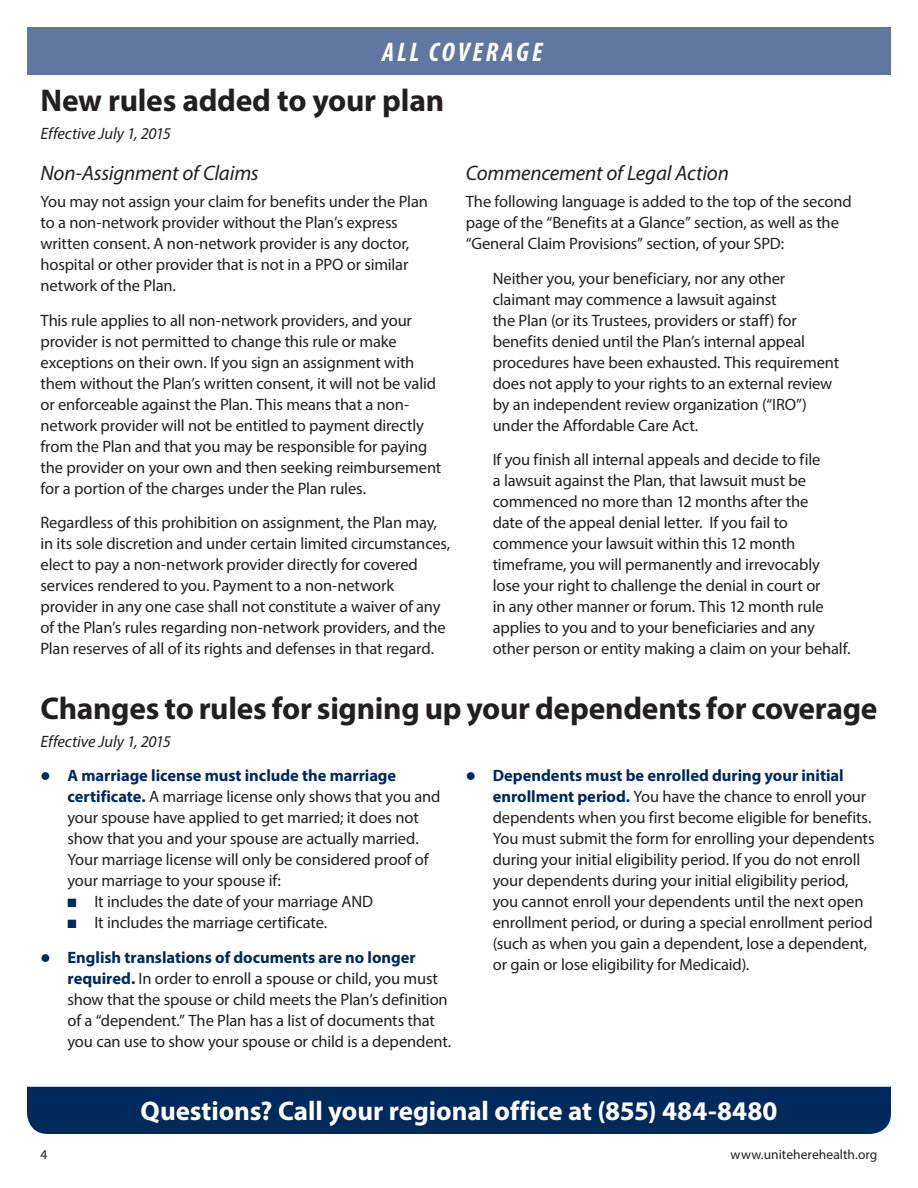
<style>
.page{position:relative;width:918px;height:1188px;background:#fff}
.page>*{position:absolute;margin:0;border:0;box-sizing:border-box;transform-origin:0 0}
.t1{font:700 31.5px "Myriad Pro";letter-spacing:-.01em;color:#231f20}
.t2{font:700 27px "Myriad Pro";letter-spacing:-.005em;color:#fff}
.t3{font:italic 700 condensed 27px "Myriad Pro";letter-spacing:.11em;color:#fff}
.t4{font:italic 21px "Myriad Pro";letter-spacing:-.01em;color:#231f20}
.t5{font:16.5px/21px "Myriad Pro";letter-spacing:-.01em;color:#231f20}
.t6{font:700 16.5px/34.5px "Myriad Pro";letter-spacing:-.005em;color:#00295c}
.t7{font:italic 16.5px "Myriad Pro";letter-spacing:-.005em;color:#231f20}
.t8{font:13.5px "Myriad Pro";letter-spacing:.005em;color:#231f20}
.s1{font-weight:700;color:#00295c}
.s2{color:#00295c}
.s3{font-weight:400;color:#231f20}
</style>
<div class="page">
<div style="left:27px;top:1087px;width:864px;height:47px;background:#00295c"></div>
<div style="left:27px;top:27px;width:864px;height:47px;background:#60779f"></div>
<h2 class="t3" style="left:382px;top:35px;width:162px">ALL COVERAGE</h2>
<h1 class="t1" style="left:40px;top:80px;width:405px">New rules added to your plan</h1>
<p class="t7" style="left:40px;top:123px;width:132px">Effective July 1, 2015</p>
<p class="t4" style="left:40px;top:160px;width:220px">Non-Assignment of Claims</p>
<p class="t5" style="left:40px;top:191px;width:389px">You may not assign your claim for benefits under the Plan to a non-network provider without the Plan’s express written consent. A non-network provider is any doctor, hospital or other provider that is not in a PPO or similar network of the Plan.</p>
<p class="t5" style="left:40px;top:310px;width:402px">This rule applies to all non-network providers, and your provider is not permitted to change this rule or make exceptions on their own. If you sign an assignment with them without the Plan’s written consent, it will not be valid or enforceable against the Plan. This means that a non&shy;network provider will not be entitled to payment directly from the Plan and that you may be responsible for paying the provider on your own and then seeking reimbursement for a portion of the charges under the Plan rules.</p>
<p class="t5" style="left:40px;top:512px;width:411px">Regardless of this prohibition on assignment, the Plan may, in its sole discretion and under certain limited circumstances, elect to pay a non-network provider directly for covered services rendered to you. Payment to a non-network provider in any one case shall not constitute a waiver of any of the Plan’s rules regarding non-network providers, and the Plan reserves of all of its rights and defenses in that regard.</p>
<p class="t4" style="left:466px;top:160px;width:265px">Commencement of Legal Action</p>
<p class="t5" style="left:466px;top:191px;width:387px">The following language is added to the top of the second page of the “Benefits at a Glance” section, as well as the “General Claim Provisions” section, of your SPD:</p>
<p class="t5" style="left:493px;top:268px;width:348px">Neither you, your beneficiary, nor any other claimant may commence a lawsuit against<br>the Plan (or its Trustees, providers or staff) for benefits denied until the Plan’s internal appeal procedures have been exhausted. This requirement does not apply to your rights to an external review by an independent review organization (“IRO”) under the Affordable Care Act.</p>
<p class="t5" style="left:493px;top:449px;width:359px">If you finish all internal appeals and decide to file<br>a lawsuit against the Plan, that lawsuit must be commenced no more than 12 months after the<br>date of the appeal denial letter. If you fail to commence your lawsuit within this 12 month timeframe, you will permanently and irrevocably lose your right to challenge the denial in court or<br>in any other manner or forum. This 12 month rule applies to you and to your beneficiaries and any other person or entity making a claim on your behalf.</p>
<h1 class="t1" style="left:40px;top:688px;width:838px">Changes to rules for signing up your dependents for coverage</h1>
<p class="t7" style="left:40px;top:731px;width:132px">Effective July 1, 2015</p>
<p class="t5" style="left:68px;top:765px;width:375px"><span class="s1">A marriage license must include the marriage certificate.</span> A marriage license only shows that you and your spouse have applied to get married; it does not show that you and your spouse are actually married.<br>Your marriage license will only be considered proof of your marriage to your spouse if:</p>
<p class="t5" style="left:67px;top:891px;width:307px"><span class="s2">■</span> It includes the date of your marriage AND</p>
<p class="t6" style="left:67px;top:905px;width:350px">■ <span class="s3">It includes the marriage certificate.<br></span>English translations of documents are no longer</p>
<p class="t5" style="left:68px;top:967px;width:385px"><span class="s1">required.</span> In order to enroll a spouse or child, you must show that the spouse or child meets the Plan’s definition of a “dependent.” The Plan has a list of documents that you can use to show your spouse or child is a dependent.</p>
<p class="t5" style="left:493px;top:765px;width:383px"><span class="s1">Dependents must be enrolled during your initial enrollment period.</span> You have the chance to enroll your dependents when you first become eligible for benefits.<br>You must submit the form for enrolling your dependents during your initial eligibility period. If you do not enroll your dependents during your initial eligibility period, you cannot enroll your dependents until the next open enrollment period, or during a special enrollment period (such as when you gain a dependent, lose a dependent, or gain or lose eligibility for Medicaid).</p>
<h2 class="t2" style="left:141px;top:1093px;width:638px">Questions? Call your regional office at (855) 484-8480</h2>
<p class="t8" style="left:40px;top:1146px;width:8px">4</p>
<p class="t8" style="left:731px;top:1146px;width:148px">www.uniteherehealth.org</p>
</div>
